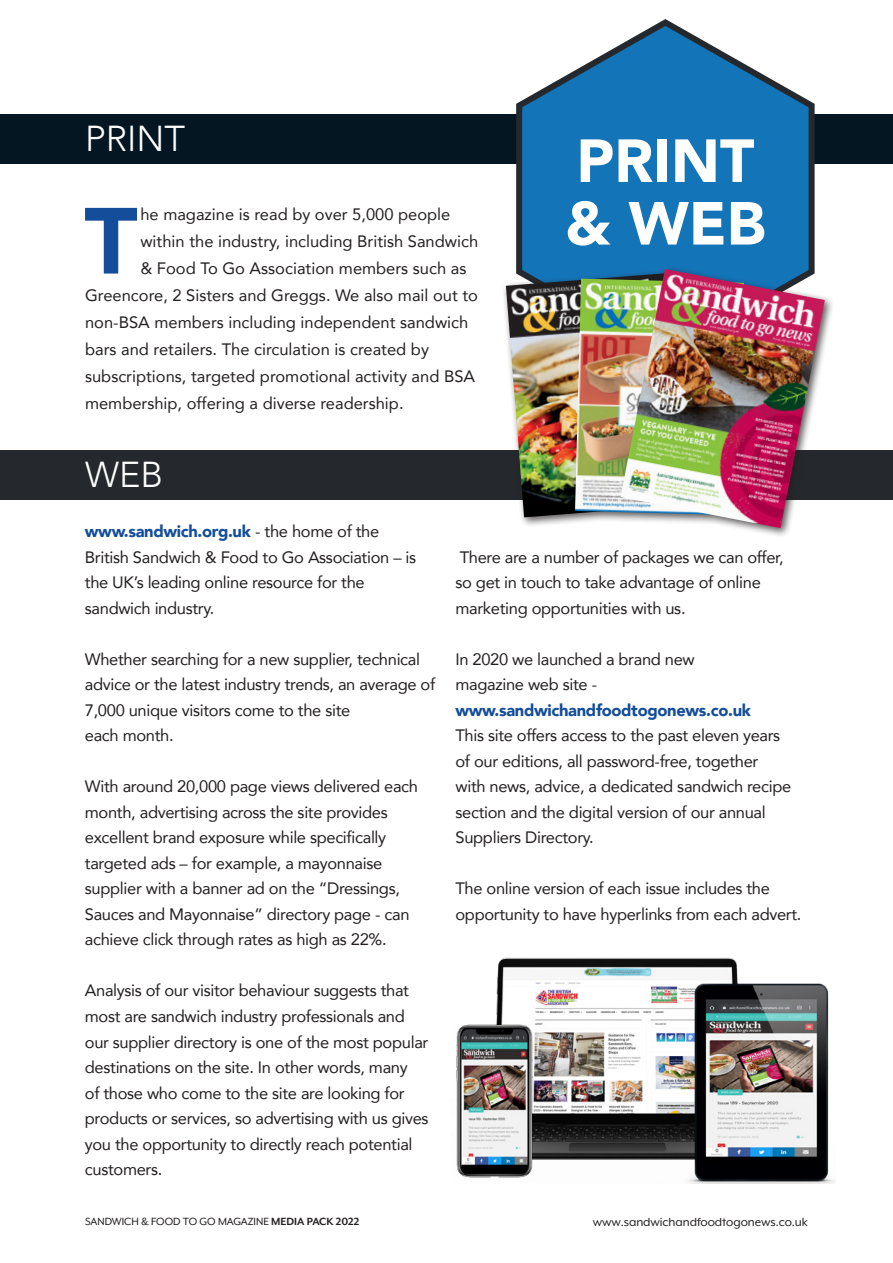
<style>
.page{position:relative;width:893px;height:1263px;background:#fff}
.page>*{position:absolute;margin:0;border:0;box-sizing:border-box;transform-origin:0 0}
.t1{font:900 92.7px "Avenir";color:#144d99}
.t2{font:900 60.15px "Avenir";color:#fff}
.t3{font:300 36px "Avenir";color:#fff}
.t4{font:16.5px/25.5px "Avenir";letter-spacing:-.02em;color:#231f20}
.t5{font:16.5px "Avenir";color:#231f20}
.t6{font:13.5px "Mr Eaves XL Mod OT";letter-spacing:-.005em;color:#231f20}
.t7{font:12px "Mr Eaves XL Mod OT";color:#231f20}
.s1{font-weight:900;color:#144d99}
.s2{font-weight:700}
</style>
<div class="page">
<div style="left:0;top:114px;width:893px;height:50px;background:#041621"></div>
<div style="left:0;top:450px;width:893px;height:50px;background:#25292d"></div>
<img style="left:456px;top:957px;width:379px;height:227px">
<svg style="left:516px;top:19px;width:299px;height:246px"></svg>
<div style="left:502px;top:265px;width:333px;height:273px;background:#231f20;opacity:.75"></div>
<img style="left:506px;top:273px;width:115px;height:244px">
<img style="left:575px;top:279px;width:46px;height:236px">
<img style="left:621px;top:269px;width:204px;height:259px">
<p class="t3" style="left:85px;top:118px;width:102px">PRINT</p>
<p class="t1" style="left:84px;top:162px;width:55px">T</p>
<p class="t5" style="left:140px;top:201px;width:312px">he magazine is read by over 5,000 people</p>
<p class="t5" style="left:140px;top:228px;width:339px">within the industry, including British Sandwich</p>
<p class="t5" style="left:140px;top:255px;width:327px">&amp; Food To Go Association members such as</p>
<p class="t5" style="left:85px;top:282px;width:395px">Greencore, 2 Sisters and Greggs. We also mail out to</p>
<p class="t5" style="left:85px;top:309px;width:385px">non-BSA members including independent sandwich</p>
<p class="t5" style="left:85px;top:336px;width:345px">bars and retailers. The circulation is created by</p>
<p class="t5" style="left:85px;top:363px;width:392px">subscriptions, targeted promotional activity and BSA</p>
<p class="t5" style="left:85px;top:390px;width:320px">membership, offering a diverse readership.</p>
<p class="t2" style="left:576px;top:109px;width:180px">PRINT</p>
<p class="t2" style="left:565px;top:172px;width:202px">&amp; WEB</p>
<p class="t3" style="left:85px;top:453px;width:80px">WEB</p>
<p class="t4" style="left:85px;top:518px;width:333px"><span class="s1">www.sandwich.org.uk</span> - the home of the British Sandwich &amp; Food to Go Association – is the UK’s leading online resource for the sandwich industry.</p>
<p class="t4" style="left:85px;top:646px;width:352px">Whether searching for a new supplier, technical advice or the latest industry trends, an average of 7,000 unique visitors come to the site<br>each month.</p>
<p class="t4" style="left:85px;top:773px;width:335px">With around 20,000 page views delivered each month, advertising across the site provides excellent brand exposure while specifically targeted ads – for example, a mayonnaise supplier with a banner ad on the “Dressings, Sauces and Mayonnaise” directory page - can achieve click through rates as high as 22%.</p>
<p class="t4" style="left:85px;top:977px;width:345px">Analysis of our visitor behaviour suggests that most are sandwich industry professionals and our supplier directory is one of the most popular destinations on the site. In other words, many<br>of those who come to the site are looking for products or services, so advertising with us gives you the opportunity to directly reach potential customers.</p>
<p class="t4" style="left:455px;top:544px;width:330px">There are a number of packages we can offer, so get in touch to take advantage of online marketing opportunities with us.</p>
<p class="t4" style="left:455px;top:646px;width:337px">In 2020 we launched a brand new<br>magazine web site - <span class="s1">www.sandwichandfoodtogonews.co.uk<br></span>This site offers access to the past eleven years of our editions, all password-free, together with news, advice, a dedicated sandwich recipe section and the digital version of our annual Suppliers Directory.</p>
<p class="t4" style="left:455px;top:875px;width:347px">The online version of each issue includes the opportunity to have hyperlinks from each advert.</p>
<p class="t7" style="left:85px;top:1216px;width:276px">SANDWICH &amp; FOOD TO GO MAGAZINE <span class="s2">MEDIA PACK 2022</span></p>
<p class="t6" style="left:593px;top:1215px;width:217px">www.sandwichandfoodtogonews.co.uk</p>
</div>
